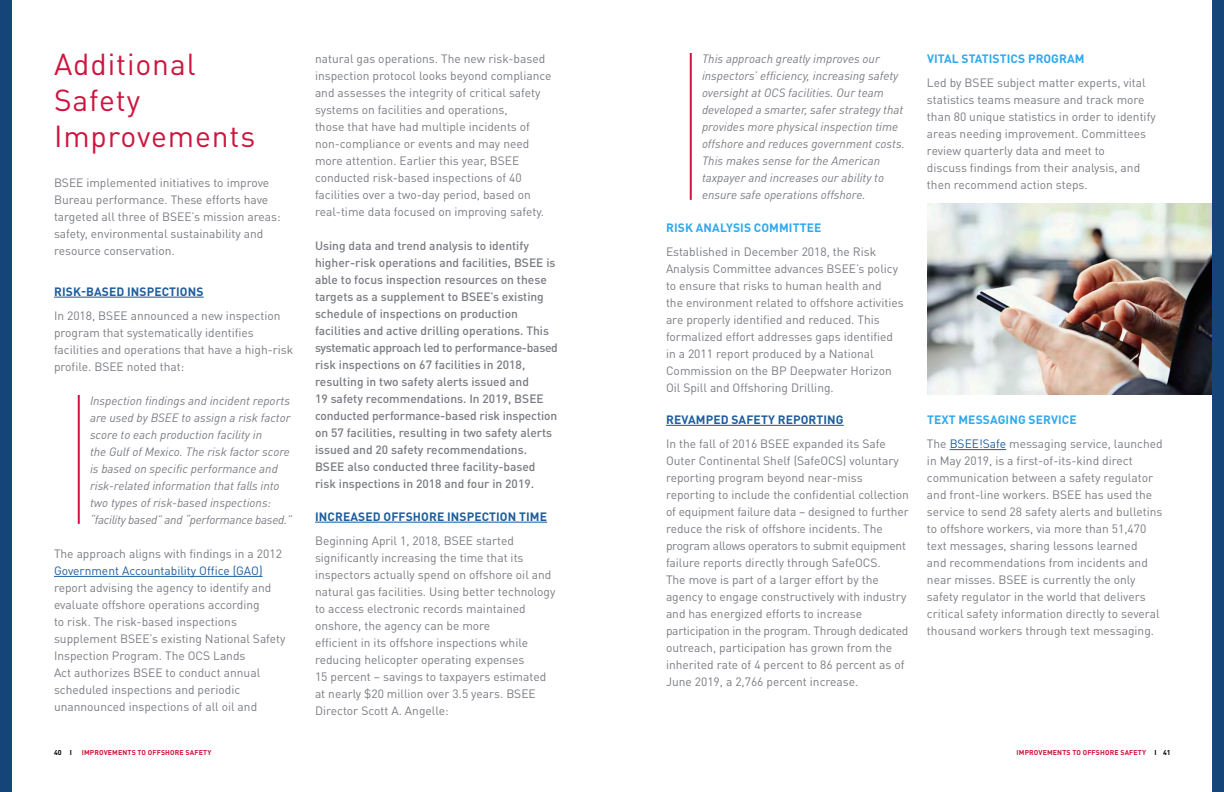
<style>
.page{position:relative;width:1224px;height:792px;background:#fff}
.page>*{position:absolute;margin:0;border:0;box-sizing:border-box;transform-origin:0 0}
.t1{font:30px/36px "DIN Pro";letter-spacing:.03em;color:#cd153f}
.Text{font:12px/17px "DIN Pro";color:#797c82}
.t2{font:italic 12px/17px "DIN Pro";color:#797c82}
.Text-2{font:500 12px/17px "DIN Pro";color:#797c82}
.Subtitle{font:12px/17px "DIN Pro";color:#797c82}
.Subtitle-2{font:700 12px "DIN Pro";letter-spacing:.01em;color:#1f5e9d}
.Subtitle-3{font:700 12px "DIN Pro";letter-spacing:.01em;color:#30a9ec}
.t3{font:700 7px "DIN Pro";letter-spacing:.02em;color:#cd153f}
.t4{font:700 7px "DIN Pro";color:#000}
.s1{color:#1f5e9d}
.s2{color:#000}
</style>
<div class="page">
<hr style="left:54px;top:297px;width:150px;height:1px;background:#1f5e9d">
<hr style="left:54px;top:576px;width:209px;height:1px;background:#1f5e9d">
<hr style="left:315px;top:522px;width:232px;height:1px;background:#1f5e9d">
<hr style="left:78px;top:395px;width:2px;height:129px;background:#cd153f">
<hr style="left:666px;top:425px;width:178px;height:1px;background:#1f5e9d">
<hr style="left:950px;top:449px;width:56px;height:1px;background:#1f5e9d">
<img style="left:927px;top:204px;width:285px;height:190px">
<hr style="left:690px;top:53px;width:2px;height:147px;background:#cd153f">
<div style="left:1212px;top:0;width:12px;height:792px;background:#154479"></div>
<div style="left:0;top:0;width:12px;height:792px;background:#154479"></div>
<p class="t1" style="left:54px;top:44px;width:203px">Additional<br>Safety<br>Improvements</p>
<p class="Text" style="left:54px;top:173px;width:228px">BSEE implemented initiatives to improve Bureau performance. These efforts have targeted all three of BSEE’s mission areas: safety, environmental sustainability and resource conservation.</p>
<p class="Subtitle-2" style="left:54px;top:281px;width:151px">RISK-BASED INSPECTIONS</p>
<p class="Subtitle" style="left:54px;top:306px;width:241px">In 2018, BSEE announced a new inspection program that systematically identifies facilities and operations that have a high-risk profile. BSEE noted that:</p>
<p class="t2" style="left:90px;top:391px;width:204px">Inspection findings and incident reports are used by BSEE to assign a risk factor score to each production facility in<br>the Gulf of Mexico. The risk factor score is based on specific performance and risk-related information that falls into two types of risk-based inspections: “facility based” and “performance based.”</p>
<p class="Text" style="left:54px;top:544px;width:233px">The approach aligns with findings in a 2012<br><span class="s1">Government Accountability Office (GAO) </span>report advising the agency to identify and evaluate offshore operations according<br>to risk. The risk-based inspections supplement BSEE’s existing National Safety Inspection Program. The OCS Lands<br>Act authorizes BSEE to conduct annual scheduled inspections and periodic unannounced inspections of all oil and</p>
<p class="Text" style="left:315px;top:49px;width:238px">natural gas operations. The new risk-based inspection protocol looks beyond compliance and assesses the integrity of critical safety systems on facilities and operations,<br>those that have had multiple incidents of non-compliance or events and may need more attention. Earlier this year, BSEE conducted risk-based inspections of 40 facilities over a two-day period, based on real-time data focused on improving safety.</p>
<p class="Text-2" style="left:315px;top:235px;width:244px">Using data and trend analysis to identify higher-risk operations and facilities, BSEE is able to focus inspection resources on these targets as a supplement to BSEE’s existing schedule of inspections on production facilities and active drilling operations. This systematic approach led to performance-based risk inspections on 67 facilities in 2018, resulting in two safety alerts issued and<br>19 safety recommendations. In 2019, BSEE conducted performance-based risk inspection on 57 facilities, resulting in two safety alerts issued and 20 safety recommendations.<br>BSEE also conducted three facility-based risk inspections in 2018 and four in 2019.</p>
<p class="Subtitle-2" style="left:315px;top:506px;width:233px">INCREASED OFFSHORE INSPECTION TIME</p>
<p class="Text" style="left:315px;top:531px;width:242px">Beginning April 1, 2018, BSEE started significantly increasing the time that its inspectors actually spend on offshore oil and natural gas facilities. Using better technology to access electronic records maintained onshore, the agency can be more<br>efficient in its offshore inspections while reducing helicopter operating expenses<br>15 percent – savings to taxpayers estimated at nearly $20 million over 3.5 years. BSEE Director Scott A. Angelle:</p>
<p class="t2" style="left:702px;top:49px;width:204px">This approach greatly improves our inspectors’ efficiency, increasing safety oversight at OCS facilities. Our team developed a smarter, safer strategy that provides more physical inspection time offshore and reduces government costs.<br>This makes sense for the American taxpayer and increases our ability to ensure safe operations offshore.</p>
<p class="Subtitle-3" style="left:666px;top:217px;width:157px">RISK ANALYSIS COMMITTEE</p>
<p class="Text" style="left:666px;top:242px;width:239px">Established in December 2018, the Risk Analysis Committee advances BSEE’s policy to ensure that risks to human health and<br>the environment related to offshore activities are properly identified and reduced. This formalized effort addresses gaps identified in a 2011 report produced by a National Commission on the BP Deepwater Horizon Oil Spill and Offshoring Drilling.</p>
<p class="Subtitle-2" style="left:666px;top:409px;width:179px">REVAMPED SAFETY REPORTING</p>
<p class="Text" style="left:666px;top:434px;width:245px">In the fall of 2016 BSEE expanded its Safe Outer Continental Shelf (SafeOCS) voluntary reporting program beyond near-miss reporting to include the confidential collection of equipment failure data – designed to further reduce the risk of offshore incidents. The program allows operators to submit equipment failure reports directly through SafeOCS.<br>The move is part of a larger effort by the agency to engage constructively with industry and has energized efforts to increase participation in the program. Through dedicated outreach, participation has grown from the inherited rate of 4 percent to 86 percent as of June 2019, a 2,766 percent increase.</p>
<p class="Subtitle-3" style="left:927px;top:48px;width:159px">VITAL STATISTICS PROGRAM</p>
<p class="Text" style="left:927px;top:73px;width:230px">Led by BSEE subject matter experts, vital statistics teams measure and track more than 80 unique statistics in order to identify areas needing improvement. Committees review quarterly data and meet to<br>discuss findings from their analysis, and then recommend action steps.</p>
<p class="Subtitle-3" style="left:927px;top:409px;width:151px">TEXT MESSAGING SERVICE</p>
<p class="Text" style="left:927px;top:434px;width:237px">The <span class="s1">BSEE!Safe</span> messaging service, launched in May 2019, is a first-of-its-kind direct communication between a safety regulator and front-line workers. BSEE has used the service to send 28 safety alerts and bulletins to offshore workers, via more than 51,470 text messages, sharing lessons learned<br>and recommendations from incidents and near misses. BSEE is currently the only safety regulator in the world that delivers critical safety information directly to several thousand workers through text messaging.</p>
<p class="t4" style="left:54px;top:747px;width:19px">40 I</p>
<p class="t3" style="left:82px;top:747px;width:131px">IMPROVEMENTS TO OFFSHORE SAFETY</p>
<p class="t3" style="left:1017px;top:747px;width:156px">IMPROVEMENTS TO OFFSHORE SAFETY <span class="s2">I 41</span></p>
</div>
